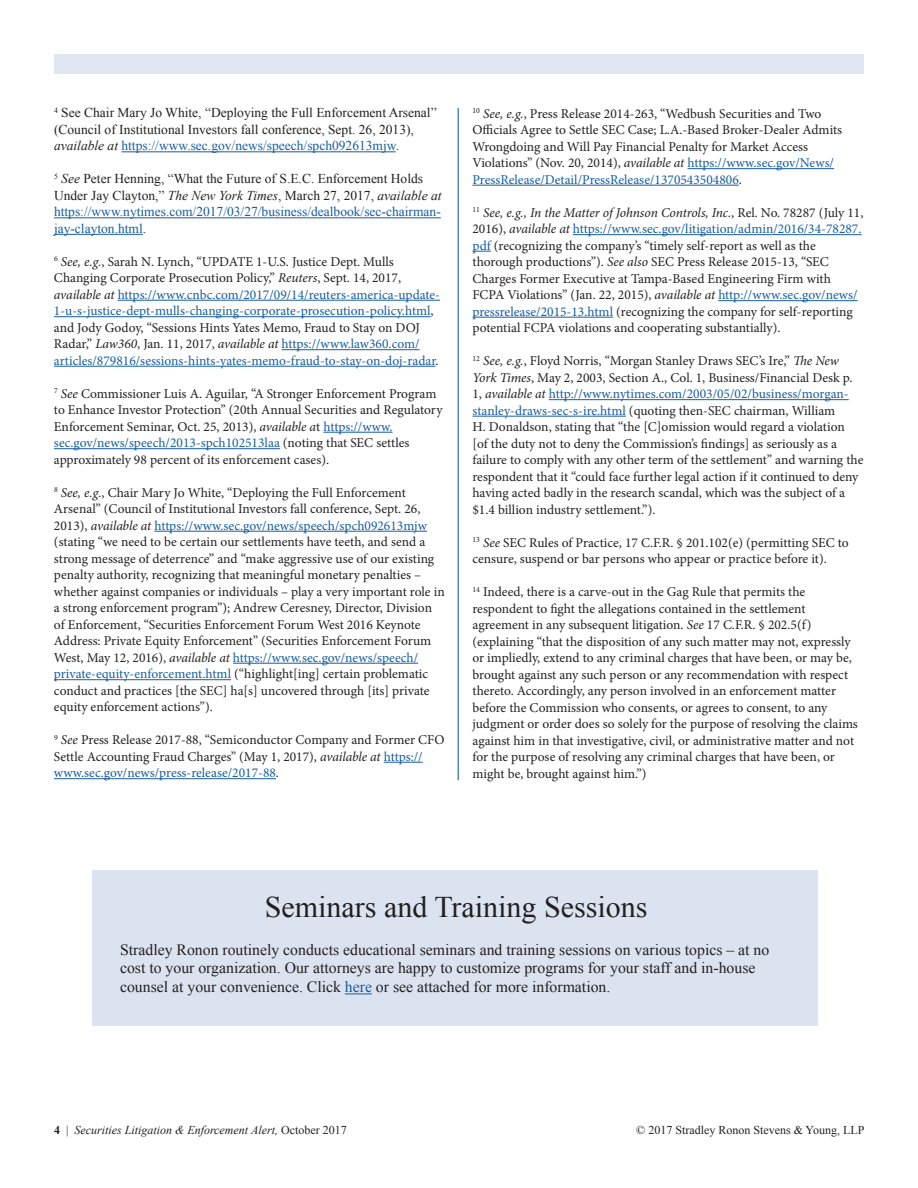
<style>
.page{position:relative;width:918px;height:1188px;background:#fff}
.page>*{position:absolute;margin:0;border:0;box-sizing:border-box;transform-origin:0 0}
.t1{font:30px "Times New Roman";color:#231f20}
.t2{font:15.75px/18.8px "Times New Roman";color:#231f20}
.t3{font:13.5px/16.5px "Minion Pro";color:#231f20}
.t4{font:13.5px/16.5px "Minion Pro";color:#175d9e}
.t5{font:13.5px/16.5px "Times New Roman";color:#231f20}
.t6{font:italic 12px "Times New Roman";color:#231f20}
.t7{font:12px "Times New Roman";color:#231f20}
.s1{font-style:italic}
.s2{color:#175d9e}
.s3{font-style:italic;color:#231f20}
.s4{color:#231f20}
.s5{font-weight:700;font-style:normal}
.s6{font-style:normal}
</style>
<div class="page">
<hr style="left:121px;top:152px;width:275px;height:1px;background:#175d9e">
<hr style="left:54px;top:218px;width:387px;height:1px;background:#175d9e">
<hr style="left:54px;top:234px;width:89px;height:1px;background:#175d9e">
<hr style="left:118px;top:300px;width:322px;height:1px;background:#175d9e">
<hr style="left:54px;top:316px;width:377px;height:1px;background:#175d9e">
<hr style="left:282px;top:349px;width:138px;height:1px;background:#175d9e">
<hr style="left:54px;top:366px;width:382px;height:1px;background:#175d9e">
<hr style="left:323px;top:432px;width:70px;height:1px;background:#175d9e">
<hr style="left:54px;top:448px;width:226px;height:1px;background:#175d9e">
<hr style="left:154px;top:531px;width:273px;height:1px;background:#175d9e">
<hr style="left:233px;top:663px;width:185px;height:1px;background:#175d9e">
<hr style="left:54px;top:679px;width:177px;height:1px;background:#175d9e">
<hr style="left:384px;top:762px;width:39px;height:1px;background:#175d9e">
<hr style="left:54px;top:778px;width:222px;height:1px;background:#175d9e">
<hr style="left:688px;top:168px;width:146px;height:1px;background:#175d9e">
<hr style="left:472px;top:185px;width:267px;height:1px;background:#175d9e">
<hr style="left:573px;top:234px;width:289px;height:1px;background:#175d9e">
<svg style="left:472px;top:251px;width:19px;height:1px"></svg>
<hr style="left:718px;top:300px;width:140px;height:1px;background:#175d9e">
<hr style="left:472px;top:317px;width:141px;height:1px;background:#175d9e">
<hr style="left:549px;top:399px;width:300px;height:1px;background:#175d9e">
<hr style="left:472px;top:416px;width:154px;height:1px;background:#175d9e">
<div style="left:92px;top:870px;width:726px;height:156px;background:#dce3f0"></div>
<svg style="left:345px;top:994px;width:27px;height:1px"></svg>
<hr style="left:458px;top:108px;width:1px;height:672px;background:#005594">
<div style="left:54px;top:54px;width:810px;height:19px;background:#e0e6f2"></div>
<p class="t5" style="left:54px;top:104px;width:384px"><sup>4</sup> See Chair Mary Jo White, “Deploying the Full Enforcement Arsenal” (Council of Institutional Investors fall conference, Sept. 26, 2013), <span class="s1">available at</span> <span class="s2">https://www.sec.gov/news/speech/spch092613mjw</span>.</p>
<p class="t5" style="left:54px;top:170px;width:389px"><sup>5</sup> <span class="s1">See</span> Peter Henning, “What the Future of S.E.C. Enforcement Holds Under Jay Clayton,” <span class="s1">The New York Times</span>, March 27, 2017, <span class="s1">available at </span><span class="s2">https://www.nytimes.com/2017/03/27/business/dealbook/sec-chairman&shy;jay-clayton.html</span>.</p>
<p class="t4" style="left:54px;top:253px;width:388px"><sup>6</sup> <span class="s3">See, e.g.</span><span class="s4">, Sarah N. Lynch, “UPDATE 1-U.S. Justice Dept. Mulls Changing Corporate Prosecution Policy,”</span> <span class="s3">Reuters</span><span class="s4">, Sept. 14, 2017, </span><span class="s3">available at</span> https://www.cnbc.com/2017/09/14/reuters-america-update-1-u-s-justice-dept-mulls-changing-corporate-prosecution-policy.html<span class="s4">, and Jody Godoy, “Sessions Hints Yates Memo, Fraud to Stay on DOJ Radar,”</span> <span class="s3">Law360</span><span class="s4">, Jan. 11, 2017,</span> <span class="s3">available at</span> https://www.law360.com/ articles/879816/sessions-hints-yates-memo-fraud-to-stay-on-doj-radar<span class="s4">.</span></p>
<p class="t3" style="left:54px;top:385px;width:390px"><sup>7</sup> <span class="s1">See</span> Commissioner Luis A. Aguilar, “A Stronger Enforcement Program to Enhance Investor Protection” (20th Annual Securities and Regulatory Enforcement Seminar, Oct. 25, 2013), <span class="s1">available a</span>t <span class="s2">https://www. sec.gov/news/speech/2013-spch102513laa</span> (noting that SEC settles approximately 98 percent of its enforcement cases).</p>
<p class="t3" style="left:54px;top:484px;width:392px"><sup>8</sup> <span class="s1">See, e.g.</span>, Chair Mary Jo White, “Deploying the Full Enforcement Arsenal” (Council of Institutional Investors fall conference, Sept. 26, 2013), <span class="s1">available at</span> <span class="s2">https://www.sec.gov/news/speech/spch092613mjw </span>(stating “we need to be certain our settlements have teeth, and send a strong message of deterrence” and “make aggressive use of our existing penalty authority, recognizing that meaningful monetary penalties – whether against companies or individuals – play a very important role in a strong enforcement program”); Andrew Ceresney, Director, Division of Enforcement, “Securities Enforcement Forum West 2016 Keynote Address: Private Equity Enforcement” (Securities Enforcement Forum West, May 12, 2016), <span class="s1">available at</span> <span class="s2">https://www.sec.gov/news/speech/ private-equity-enforcement.html</span> (“highlight[ing] certain problematic conduct and practices [the SEC] ha[s] uncovered through [its] private equity enforcement actions”).</p>
<p class="t3" style="left:54px;top:732px;width:392px"><sup>9</sup> <span class="s1">See</span> Press Release 2017-88, “Semiconductor Company and Former CFO<br>Settle Accounting Fraud Charges” (May 1, 2017), <span class="s1">available at</span> <span class="s2">https:// www.sec.gov/news/press-release/2017-88</span>.</p>
<p class="t3" style="left:472px;top:105px;width:371px"><sup>10</sup> <span class="s1">See, e.g.</span>, Press Release 2014-263, “Wedbush Securities and Two Officials Agree to Settle SEC Case; L.A.-Based Broker-Dealer Admits Wrongdoing and Will Pay Financial Penalty for Market Access Violations” (Nov. 20, 2014), <span class="s1">available at</span> <span class="s2">https://www.sec.gov/News/ PressRelease/Detail/PressRelease/1370543504806</span>.</p>
<p class="t3" style="left:472px;top:204px;width:393px"><sup>11</sup> <span class="s1">See, e.g., In the Matter of Johnson Controls, Inc.</span>, Rel. No. 78287 (July 11, 2016), <span class="s1">available at</span> <span class="s2">https://www.sec.gov/litigation/admin/2016/34-78287. pdf</span> (recognizing the company’s “timely self-report as well as the thorough productions”). <span class="s1">See also</span> SEC Press Release 2015-13, “SEC Charges Former Executive at Tampa-Based Engineering Firm with FCPA Violations” (Jan. 22, 2015), <span class="s1">available at</span> <span class="s2">http://www.sec.gov/news/ pressrelease/2015-13.html</span> (recognizing the company for self-reporting potential FCPA violations and cooperating substantially).</p>
<p class="t3" style="left:472px;top:353px;width:392px"><sup>12</sup> <span class="s1">See, e.g.</span>, Floyd Norris, “Morgan Stanley Draws SEC’s Ire,” <span class="s1">The New York Times</span>, May 2, 2003, Section A., Col. 1, Business/Financial Desk p.<br>1, <span class="s1">available at</span> <span class="s2">http://www.nytimes.com/2003/05/02/business/morgan&shy;stanley-draws-sec-s-ire.html</span> (quoting then-SEC chairman, William<br>H. Donaldson, stating that “the [C]omission would regard a violation [of the duty not to deny the Commission’s findings] as seriously as a failure to comply with any other term of the settlement” and warning the respondent that it “could face further legal action if it continued to deny having acted badly in the research scandal, which was the subject of a $1.4 billion industry settlement.”).</p>
<p class="t3" style="left:472px;top:534px;width:378px"><sup>13</sup> <span class="s1">See</span> SEC Rules of Practice, 17 C.F.R. § 201.102(e) (permitting SEC to censure, suspend or bar persons who appear or practice before it).</p>
<p class="t3" style="left:472px;top:584px;width:387px"><sup>14</sup> Indeed, there is a carve-out in the Gag Rule that permits the respondent to fight the allegations contained in the settlement agreement in any subsequent litigation. <span class="s1">See</span> 17 C.F.R. § 202.5(f) (explaining “that the disposition of any such matter may not, expressly or impliedly, extend to any criminal charges that have been, or may be, brought against any such person or any recommendation with respect thereto. Accordingly, any person involved in an enforcement matter before the Commission who consents, or agrees to consent, to any judgment or order does so solely for the purpose of resolving the claims against him in that investigative, civil, or administrative matter and not for the purpose of resolving any criminal charges that have been, or might be, brought against him.”)</p>
<h1 class="t1" style="left:265px;top:887px;width:384px">Seminars and Training Sessions</h1>
<p class="t2" style="left:120px;top:940px;width:651px">Stradley Ronon routinely conducts educational seminars and training sessions on various topics – at no cost to your organization. Our attorneys are happy to customize programs for your staff and in-house counsel at your convenience. Click <span class="s2">here</span> or see attached for more information.</p>
<p class="t6" style="left:54px;top:1121px;width:294px"><span class="s5">4</span> <span class="s6">|</span> Securities Litigation &amp; Enforcement Alert, <span class="s6">October 2017</span></p>
<p class="t7" style="left:636px;top:1122px;width:230px">© 2017 Stradley Ronon Stevens &amp; Young, LLP</p>
</div>
